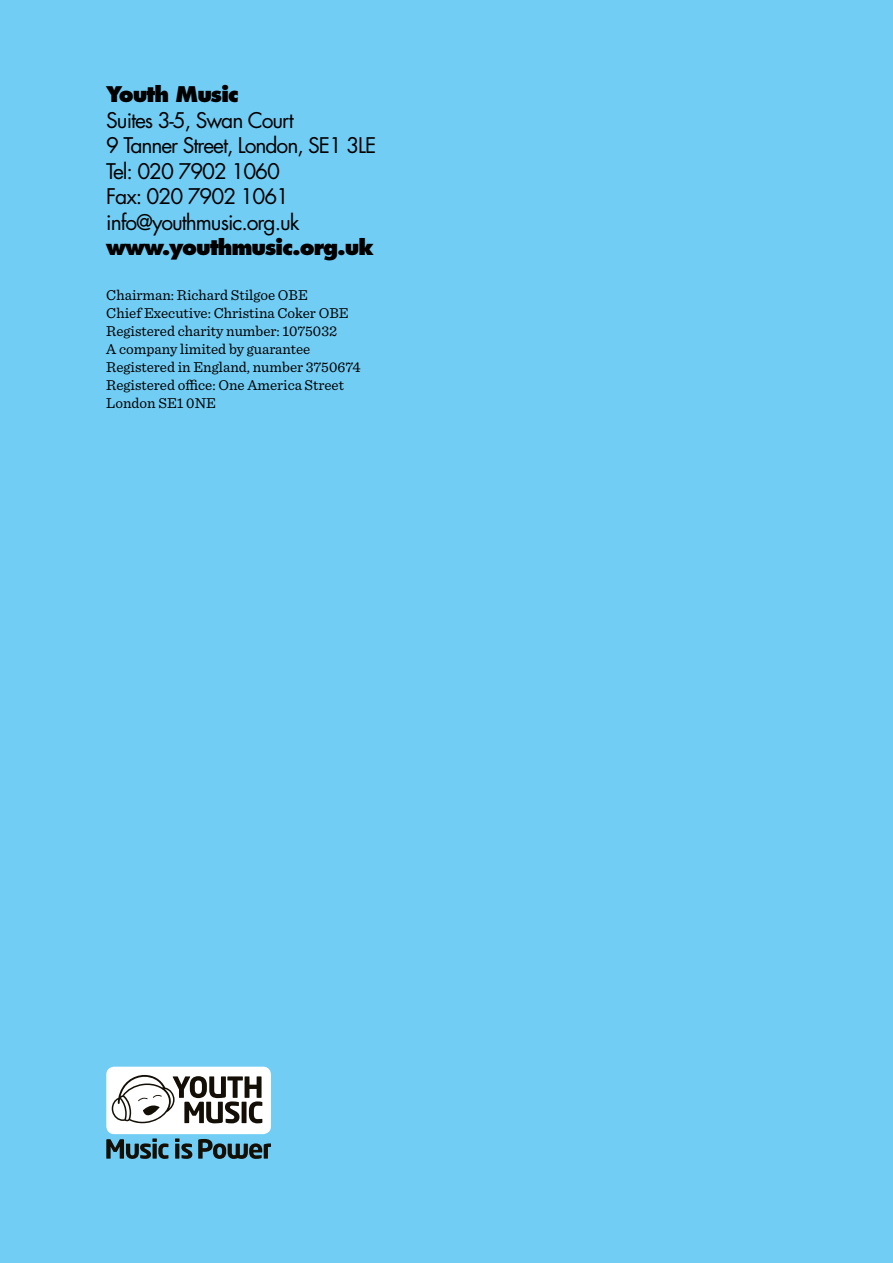
<style>
.page{position:relative;width:893px;height:1263px;background:#72cdf4}
.page>*{position:absolute;margin:0;border:0;box-sizing:border-box;transform-origin:0 0}
.t1{font:21px/25.5px "Futura Std";letter-spacing:-.05em;color:#000}
.t2{font:800 21px "Futura Std";letter-spacing:-.05em;color:#000}
.t3{font:15px/18px "Sentinel";color:#000}
</style>
<div class="page">
<svg style="left:106px;top:1067px;width:165px;height:92px;background:#a8b7bc"></svg>
<h1 class="t2" style="left:106px;top:81px;width:134px">Youth Music</h1>
<h1 class="t1" style="left:106px;top:108px;width:271px">Suites 3-5, Swan Court<br>9 Tanner Street, London, SE1 3LE<br>Tel: 020 7902 1060<br>Fax: 020 7902 1061 info@youthmusic.org.uk</h1>
<h1 class="t2" style="left:106px;top:234px;width:269px">www.youthmusic.org.uk</h1>
<p class="t3" style="left:106px;top:285px;width:256px">Chairman: Richard Stilgoe OBE<br>Chief Executive: Christina Coker OBE<br>Registered charity number: 1075032<br>A company limited by guarantee<br>Registered in England, number 3750674<br>Registered office: One America Street<br>London SE1 0NE</p>
</div>
